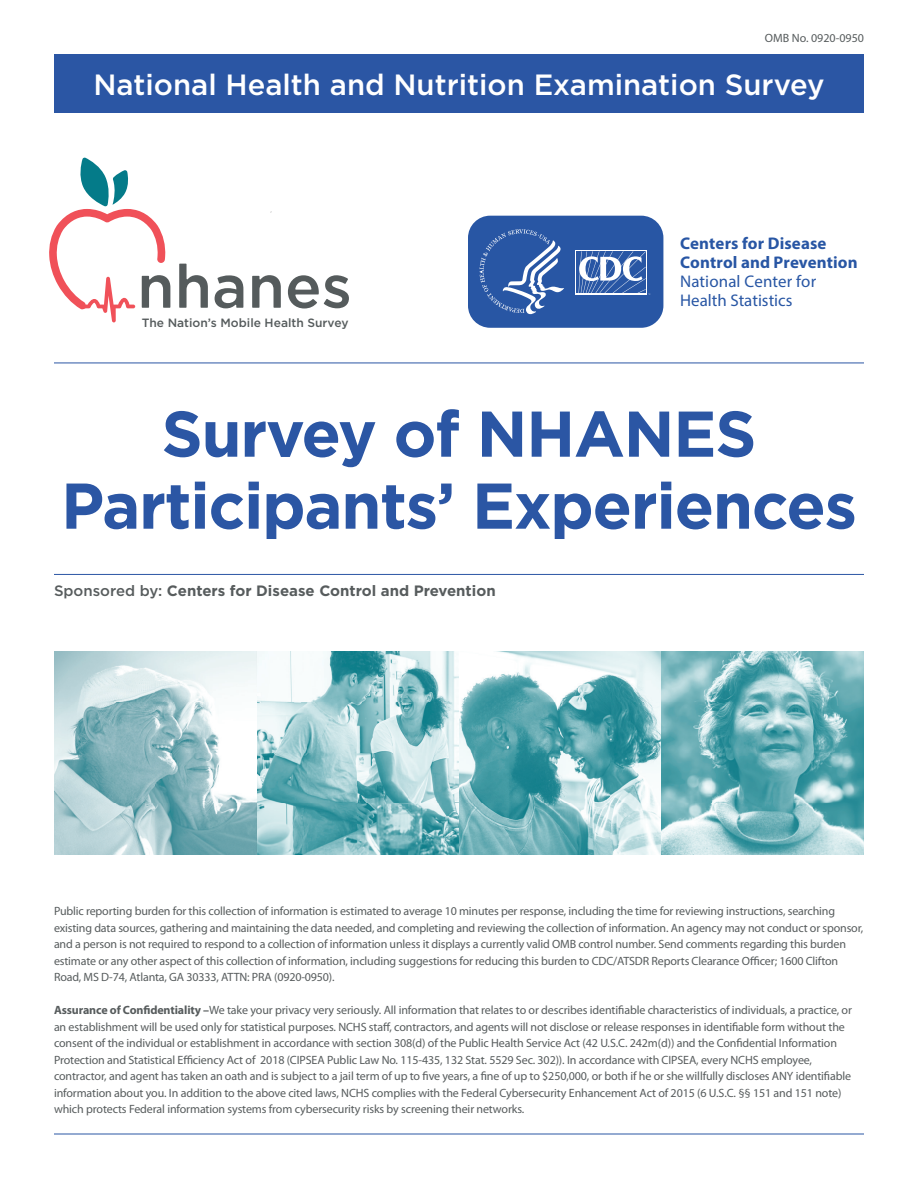
<style>
.page{position:relative;width:918px;height:1188px;background:#fff}
.page>*{position:absolute;margin:0;border:0;box-sizing:border-box;transform-origin:0 0}
.t1{font:700 64.5px/72px "Gotham";letter-spacing:-.02em;color:#2b56a4;text-align:center}
.t2{font:500 29.25px "Gotham";color:#fff}
.t3{font:700 16.95px/18.8px "Myriad Pro";letter-spacing:.01em;color:#2856a4}
.t4{font:16.95px/18.8px "Myriad Pro";color:#2856a4}
.t5{font:700 15px "Gotham";color:#575c5d}
.t6{font:12px/16.5px "Myriad Pro";letter-spacing:-.01em;color:#575c5d}
.t7{font:500 12px "Gotham";color:#555b5c}
.s1{font-weight:500}
.s2{font-weight:700}
</style>
<div class="page">
<hr style="left:54px;top:1134px;width:810px;height:1px;background:#2b56a4">
<div style="left:54px;top:54px;width:810px;height:58px;background:#2b56a4"></div>
<svg style="left:179px;top:264px;width:29px;height:44px"></svg>
<svg style="left:215px;top:275px;width:28px;height:33px"></svg>
<svg style="left:252px;top:275px;width:29px;height:33px"></svg>
<svg style="left:288px;top:275px;width:61px;height:34px"></svg>
<svg style="left:49px;top:157px;width:121px;height:165px"></svg>
<svg style="left:468px;top:216px;width:195px;height:112px;background:#426aaf"></svg>
<img style="left:256px;top:652px;width:203px;height:202px">
<svg style="left:459px;top:652px;width:203px;height:202px"></svg>
<svg style="left:54px;top:652px;width:202px;height:202px"></svg>
<svg style="left:662px;top:652px;width:202px;height:202px;background:#7ab7be"></svg>
<hr style="left:54px;top:363px;width:810px;height:1px;background:#2b56a4">
<hr style="left:54px;top:574px;width:810px;height:1px;background:#2b56a4">
<p class="t6" style="left:765px;top:29px;width:101px">OMB No. 0920-0950</p>
<h2 class="t2" style="left:93px;top:65px;width:733px">National Health and Nutrition Examination Survey</h2>
<p class="t7" style="left:142px;top:315px;width:208px">The Nation’s Mobile Health Survey</p>
<h3 class="t3" style="left:680px;top:234px;width:179px">Centers for Disease<br>Control and Prevention</h3>
<h3 class="t4" style="left:680px;top:272px;width:138px">National Center for<br>Health Statistics</h3>
<h1 class="t1" style="left:61px;top:397px;width:797px">Survey of NHANES<br>Participants’ Experiences</h1>
<p class="t5" style="left:54px;top:580px;width:443px"><span class="s1">Sponsored by:</span> Centers for Disease Control and Prevention</p>
<p class="t6" style="left:54px;top:903px;width:811px">Public reporting burden for this collection of information is estimated to average 10 minutes per response, including the time for reviewing instructions, searching existing data sources, gathering and maintaining the data needed, and completing and reviewing the collection of information. An agency may not conduct or sponsor, and a person is not required to respond to a collection of information unless it displays a currently valid OMB control number. Send comments regarding this burden estimate or any other aspect of this collection of information, including suggestions for reducing this burden to CDC/ATSDR Reports Clearance Officer; 1600 Clifton Road, MS D-74, Atlanta, GA 30333, ATTN: PRA (0920-0950).</p>
<p class="t6" style="left:54px;top:1002px;width:799px"><span class="s2">Assurance of Confidentiality –</span>We take your privacy very seriously. All information that relates to or describes identifiable characteristics of individuals, a practice, or an establishment will be used only for statistical purposes. NCHS staff, contractors, and agents will not disclose or release responses in identifiable form without the consent of the individual or establishment in accordance with section 308(d) of the Public Health Service Act (42 U.S.C. 242m(d)) and the Confidential Information Protection and Statistical Efficiency Act of 2018 (CIPSEA Public Law No. 115-435, 132 Stat. 5529 Sec. 302)). In accordance with CIPSEA, every NCHS employee, contractor, and agent has taken an oath and is subject to a jail term of up to five years, a fine of up to $250,000, or both if he or she willfully discloses ANY identifiable information about you. In addition to the above cited laws, NCHS complies with the Federal Cybersecurity Enhancement Act of 2015 (6 U.S.C. §§ 151 and 151 note) which protects Federal information systems from cybersecurity risks by screening their networks.</p>
</div>
